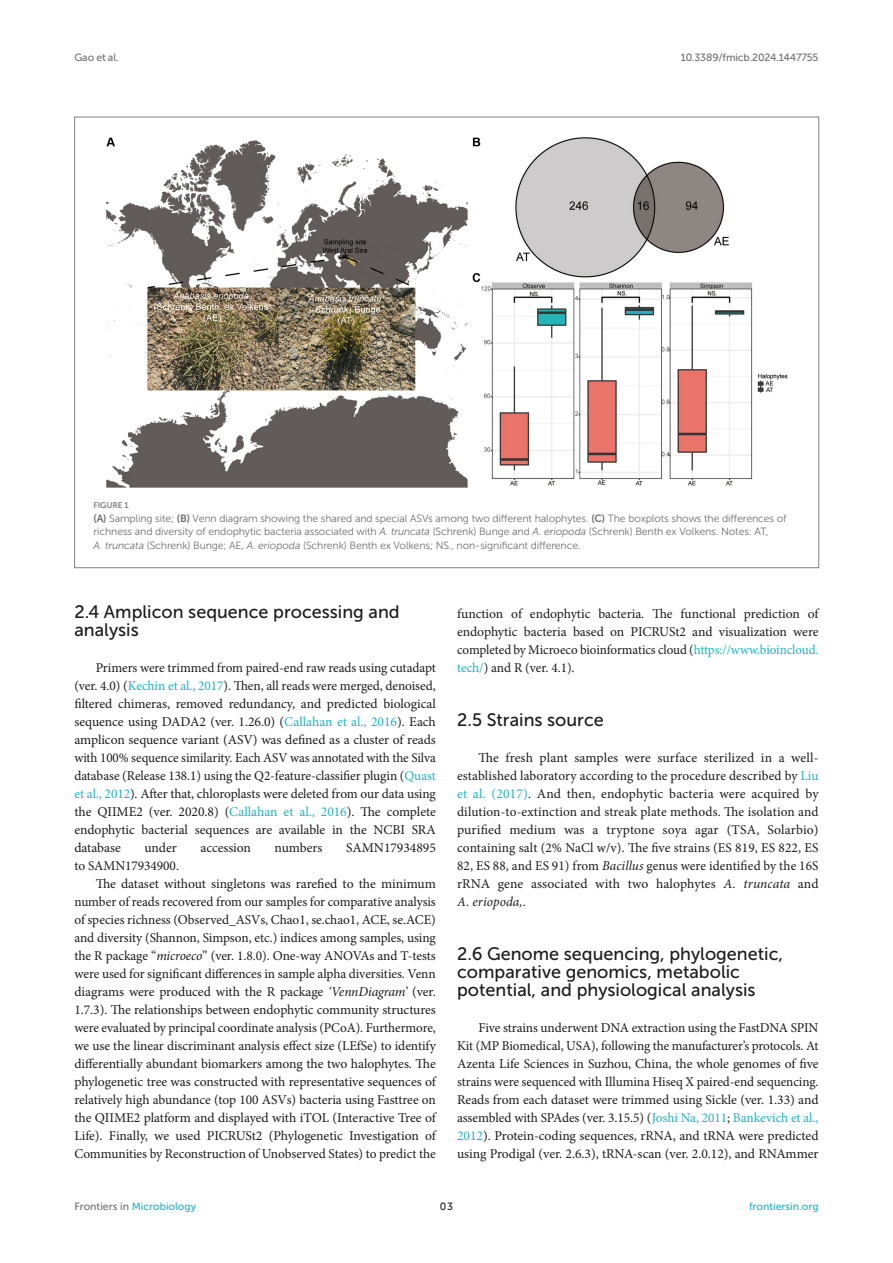
<style>
.page{position:relative;width:893px;height:1263px;background:#fff}
.page>*{position:absolute;margin:0;border:0;box-sizing:border-box;transform-origin:0 0}
.HEAD_2{font:18px/18px "Museo Sans 500";color:#1b1c1b}
.TEXT_FLUSH{font:13.5px/18px "Minion Pro";letter-spacing:-.005em;color:#1b1c1b;text-align:justify}
.TEXT{font:13.5px/18px "Minion Pro";letter-spacing:-.005em;color:#1b1c1b;text-align:justify}
.FIG_LEG{font:10.5px/13.5px "Museo Sans 300";letter-spacing:-.01em;color:#706f70}
.t1{font:10.5px "Museo Sans 500";color:#1db5c3}
.t2{font:10.5px "Museo Sans 500";letter-spacing:-.015em;color:#706f70}
.t3{font:10.5px "Museo Sans 500";color:#1b1c1b}
.FIG_HD{font:8.25px "Museo Sans 700";letter-spacing:-.01em;color:#7e7f7f}
.s1{font-family:"Museo Sans 700"}
.s2{font-style:italic}
.s3{color:#1db5c3}
.s4{color:#706f70}
</style>
<div class="page">
<img style="left:106px;top:137px;width:682px;height:351px">
<p class="t2" style="left:74px;top:51px;width:46px">Gao et al.</p>
<p class="t2" style="left:681px;top:51px;width:139px">10.3389/fmicb.2024.1447755</p>
<p class="FIG_HD" style="left:94px;top:501px;width:37px">FIGURE 1</p>
<p class="FIG_LEG" style="left:94px;top:511px;width:695px"><span class="s1">(A)</span> Sampling site; <span class="s1">(B)</span> Venn diagram showing the shared and special ASVs among two different halophytes. <span class="s1">(C)</span> The boxplots shows the differences of richness and diversity of endophytic bacteria associated with <span class="s2">A. truncata</span> (Schrenk) Bunge and <span class="s2">A</span>. <span class="s2">eriopoda</span> (Schrenk) Benth ex Volkens. Notes: AT,<br><span class="s2">A. truncata</span> (Schrenk) Bunge; AE, <span class="s2">A</span>. <span class="s2">eriopoda</span> (Schrenk) Benth ex Volkens; NS., non-significant difference.</p>
<p class="HEAD_2" style="left:74px;top:603px;width:327px">2.4 Amplicon sequence processing and analysis</p>
<p class="TEXT_FLUSH" style="left:74px;top:659px;width:363px;text-indent:21px">Primers were trimmed from paired-end raw reads using cutadapt (ver. 4.0) (<span class="s3">Kechin et al., 2017</span>). Then, all reads were merged, denoised, filtered chimeras, removed redundancy, and predicted biological sequence using DADA2 (ver. 1.26.0) (<span class="s3">Callahan et al., 2016</span>). Each amplicon sequence variant (ASV) was defined as a cluster of reads with 100% sequence similarity. Each ASV was annotated with the Silva database (Release 138.1) using the Q2-feature-classifier plugin (<span class="s3">Quast et al., 2012</span>). After that, chloroplasts were deleted from our data using the QIIME2 (ver. 2020.8) (<span class="s3">Callahan et al., 2016</span>). The complete endophytic bacterial sequences are available in the NCBI SRA database</p>
<p class="TEXT_FLUSH" style="left:144px;top:839px;width:34px">under</p>
<p class="TEXT_FLUSH" style="left:200px;top:839px;width:52px">accession</p>
<p class="TEXT_FLUSH" style="left:275px;top:839px;width:49px">numbers</p>
<p class="TEXT_FLUSH" style="left:346px;top:839px;width:91px">SAMN17934895</p>
<p class="TEXT_FLUSH" style="left:74px;top:857px;width:106px">to SAMN17934900.</p>
<p class="TEXT" style="left:74px;top:875px;width:363px;text-indent:21px">The dataset without singletons was rarefied to the minimum number of reads recovered from our samples for comparative analysis of species richness (Observed_ASVs, Chao1, se.chao1, ACE, se.ACE) and diversity (Shannon, Simpson, etc.) indices among samples, using the R package “<span class="s2">microeco</span>” (ver. 1.8.0). One-way ANOVAs and T-tests were used for significant differences in sample alpha diversities. Venn diagrams were produced with the R package <span class="s2">‘VennDiagram’</span> (ver.<br>1.7.3). The relationships between endophytic community structures were evaluated by principal coordinate analysis (PCoA). Furthermore, we use the linear discriminant analysis effect size (LEfSe) to identify differentially abundant biomarkers among the two halophytes. The phylogenetic tree was constructed with representative sequences of relatively high abundance (top 100 ASVs) bacteria using Fasttree on the QIIME2 platform and displayed with iTOL (Interactive Tree of Life). Finally, we used PICRUSt2 (Phylogenetic Investigation of Communities by Reconstruction of Unobserved States) to predict the</p>
<p class="TEXT" style="left:457px;top:605px;width:363px">function of endophytic bacteria. The functional prediction of endophytic bacteria based on PICRUSt2 and visualization were completed by Microeco bioinformatics cloud (<span class="s3">https://www.bioincloud. tech/</span>) and R (ver. 4.1).</p>
<p class="HEAD_2" style="left:457px;top:711px;width:148px">2.5 Strains source</p>
<p class="TEXT_FLUSH" style="left:457px;top:749px;width:363px;text-indent:21px">The fresh plant samples were surface sterilized in a well&shy;established laboratory according to the procedure described by <span class="s3">Liu et al. (2017)</span>. And then, endophytic bacteria were acquired by dilution-to-extinction and streak plate methods. The isolation and purified medium was a tryptone soya agar (TSA, Solarbio) containing salt (2% NaCl w/v). The five strains (ES 819, ES 822, ES 82, ES 88, and ES 91) from <span class="s2">Bacillus</span> genus were identified by the 16S rRNA gene associated with two halophytes <span class="s2">A. truncata</span> and <span class="s2">A</span>. <span class="s2">eriopoda,</span>.</p>
<p class="HEAD_2" style="left:457px;top:945px;width:328px">2.6 Genome sequencing, phylogenetic, comparative genomics, metabolic potential, and physiological analysis</p>
<p class="TEXT_FLUSH" style="left:457px;top:1019px;width:363px;text-indent:21px">Five strains underwent DNA extraction using the FastDNA SPIN Kit (MP Biomedical, USA), following the manufacturer’s protocols. At Azenta Life Sciences in Suzhou, China, the whole genomes of five strains were sequenced with Illumina Hiseq X paired-end sequencing.<br>Reads from each dataset were trimmed using Sickle (ver. 1.33) and assembled with SPAdes (ver. 3.15.5) (<span class="s3">Joshi Na, 2011</span>; <span class="s3">Bankevich et al., 2012</span>). Protein-coding sequences, rRNA, and tRNA were predicted using Prodigal (ver. 2.6.3), tRNA-scan (ver. 2.0.12), and RNAmmer</p>
<p class="t1" style="left:74px;top:1200px;width:123px"><span class="s4">Frontiers in</span> Microbiology</p>
<p class="t3" style="left:440px;top:1200px;width:15px">03</p>
<p class="t1" style="left:749px;top:1200px;width:71px">frontiersin.org</p>
</div>
